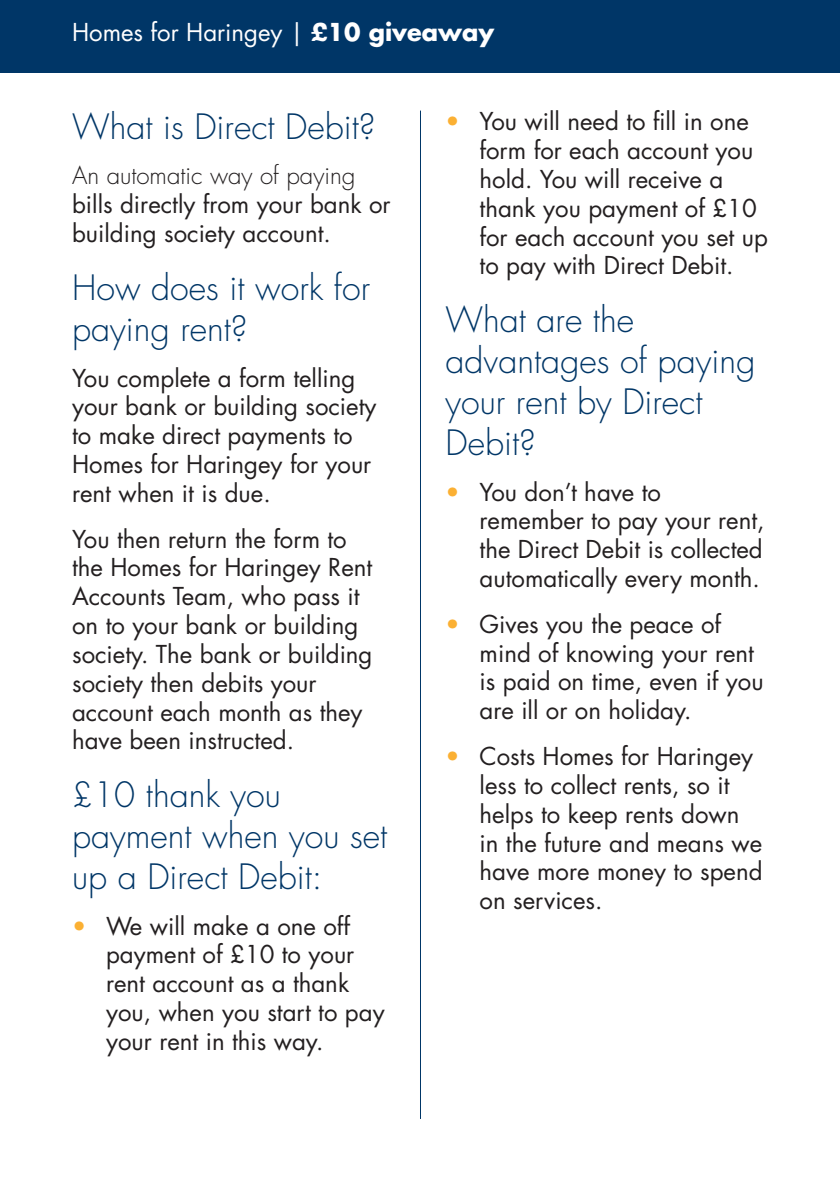
<style>
.page{position:relative;width:840px;height:1191px;background:#fff}
.page>*{position:absolute;margin:0;border:0;box-sizing:border-box;transform-origin:0 0}
.t1{font:300 34px/40.8px "Futura Std";color:#003667}
.t2{font:24px/28.8px "Futura Std";color:#231f20}
.t3{font:24px "Futura Std";color:#fff}
.t4{font:300 24px "Futura Std";color:#231f20}
.s1{font-weight:700}
.s2{color:#fbb033}
</style>
<div class="page">
<div style="left:0;top:0;width:839px;height:72px;background:#003667"></div>
<hr style="left:420px;top:111px;width:1px;height:1008px;background:#003667">
<p class="t3" style="left:72px;top:17px;width:423px">Homes for Haringey | <span class="s1">£10 giveaway</span></p>
<h1 class="t1" style="left:72px;top:107px;width:305px">What is Direct Debit?</h1>
<p class="t4" style="left:72px;top:161px;width:285px">An automatic way of paying</p>
<p class="t2" style="left:72px;top:190px;width:320px">bills directly from your bank or building society account.</p>
<h1 class="t1" style="left:72px;top:268px;width:299px">How does it work for paying rent?</h1>
<p class="t2" style="left:72px;top:363px;width:306px">You complete a form telling your bank or building society to make direct payments to<br>Homes for Haringey for your rent when it is due.</p>
<p class="t2" style="left:72px;top:524px;width:302px">You then return the form to the Homes for Haringey Rent<br>Accounts Team, who pass it on to your bank or building society. The bank or building society then debits your account each month as they have been instructed.</p>
<h1 class="t1" style="left:72px;top:775px;width:316px">£10 thank you payment when you set up a Direct Debit:</h1>
<p class="t2" style="left:106px;top:911px;width:280px;text-indent:-34px"><span class="s2">•</span> We will make a one off payment of £10 to your rent account as a thank you, when you start to pay your rent in this way.</p>
<p class="t2" style="left:479px;top:107px;width:290px;text-indent:-34px"><span class="s2">•</span> You will need to fill in one form for each account you hold. You will receive a thank you payment of £10 for each account you set up to pay with Direct Debit.</p>
<h1 class="t1" style="left:445px;top:300px;width:311px">What are the advantages of paying your rent by Direct<br>Debit?</h1>
<p class="t2" style="left:479px;top:477px;width:286px;text-indent:-34px"><span class="s2">•</span> You don’t have to remember to pay your rent, the Direct Debit is collected automatically every month.</p>
<p class="t2" style="left:479px;top:610px;width:285px;text-indent:-34px"><span class="s2">•</span> Gives you the peace of mind of knowing your rent is paid on time, even if you are ill or on holiday.</p>
<p class="t2" style="left:479px;top:742px;width:284px;text-indent:-34px"><span class="s2">•</span> Costs Homes for Haringey less to collect rents, so it helps to keep rents down in the future and means we have more money to spend on services.</p>
</div>
